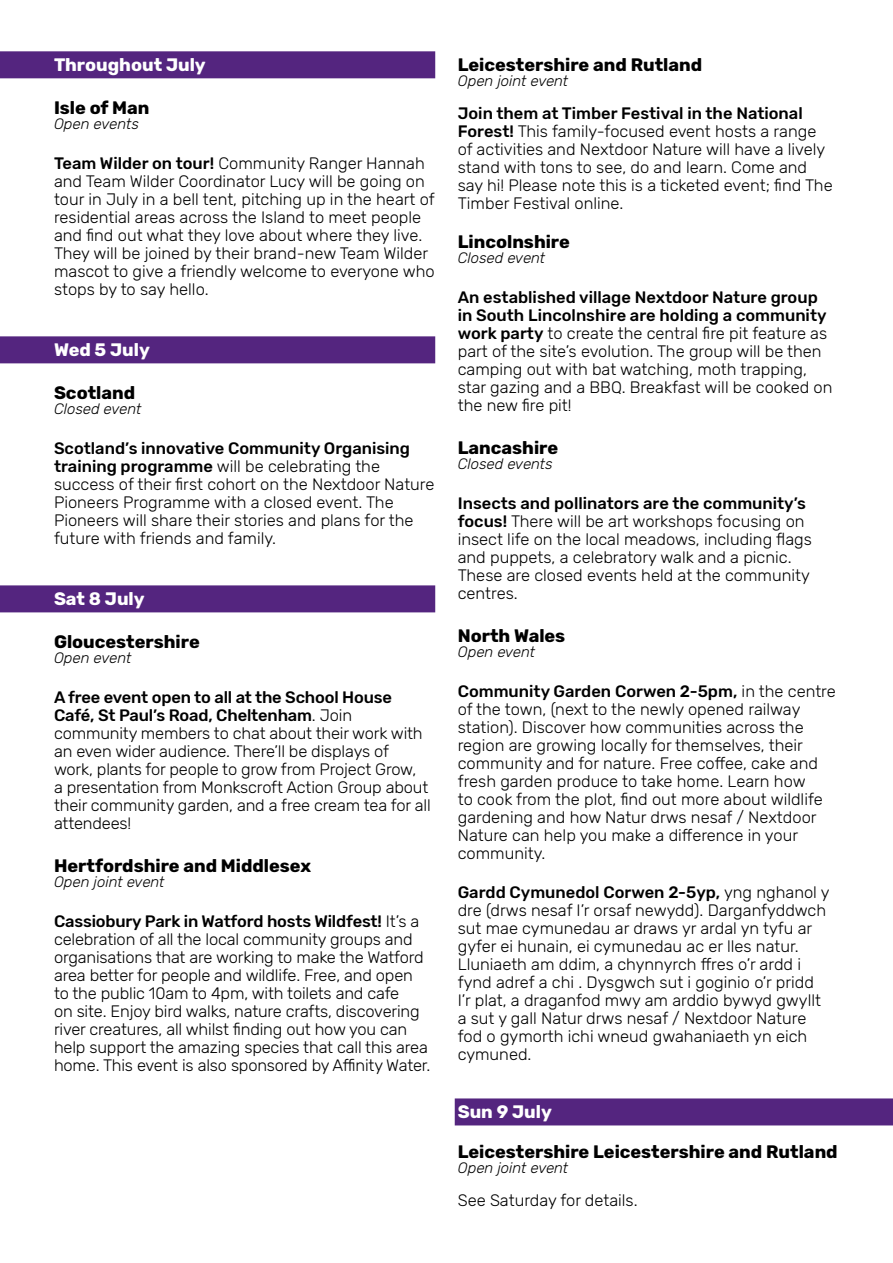
<style>
.page{position:relative;width:893px;height:1263px;background:#fff}
.page>*{position:absolute;margin:0;border:0;box-sizing:border-box;transform-origin:0 0}
.Location{font:700 18px "Rubik";color:#000}
.Right_Date{font:700 18px "Rubik";color:#fff}
.listing{font:700 18px "Rubik";color:#000}
.Left_Date{font:700 18px "Rubik";color:#fff}
.listing-2{font:300 16.5px/18px "Rubik";color:#000}
.Event{font:italic 300 15px "Rubik";color:#000}
.s1{font-weight:500}
</style>
<div class="page">
<div style="left:0;top:51px;width:435px;height:27px;background:#54257f"></div>
<div style="left:0;top:336px;width:435px;height:27px;background:#54257f"></div>
<div style="left:0;top:585px;width:435px;height:27px;background:#54257f"></div>
<div style="left:455px;top:1098px;width:438px;height:27px;background:#54257f"></div>
<p class="Right_Date" style="left:54px;top:54px;width:153px">Throughout July</p>
<p class="Location" style="left:54px;top:97px;width:97px">Isle of Man</p>
<p class="Event" style="left:54px;top:116px;width:86px">Open events</p>
<p class="listing-2" style="left:54px;top:154px;width:382px"><span class="s1">Team Wilder on tour!</span> Community Ranger Hannah and Team Wilder Coordinator Lucy will be going on tour in July in a bell tent, pitching up in the heart of residential areas across the Island to meet people and find out what they love about where they live.<br>They will be joined by their brand-new Team Wilder mascot to give a friendly welcome to everyone who stops by to say hello.</p>
<p class="Right_Date" style="left:54px;top:339px;width:97px">Wed 5 July</p>
<p class="Location" style="left:54px;top:382px;width:83px">Scotland</p>
<p class="Event" style="left:54px;top:401px;width:89px">Closed event</p>
<p class="listing-2" style="left:54px;top:439px;width:382px"><span class="s1">Scotland’s innovative Community Organising training programme</span> will be celebrating the success of their first cohort on the Nextdoor Nature Pioneers Programme with a closed event. The Pioneers will share their stories and plans for the future with friends and family.</p>
<p class="Right_Date" style="left:54px;top:588px;width:92px">Sat 8 July</p>
<p class="Location" style="left:54px;top:631px;width:147px">Gloucestershire</p>
<p class="Event" style="left:54px;top:650px;width:79px">Open event</p>
<p class="listing-2" style="left:54px;top:688px;width:378px"><span class="s1">A free event open to all at the School House Café, St Paul’s Road, Cheltenham</span>. Join community members to chat about their work with an even wider audience. There’ll be displays of work, plants for people to grow from Project Grow,<br>a presentation from Monkscroft Action Group about their community garden, and a free cream tea for all attendees!</p>
<p class="Location" style="left:54px;top:855px;width:259px">Hertfordshire and Middlesex</p>
<p class="Event" style="left:54px;top:873px;width:112px">Open joint event</p>
<p class="listing-2" style="left:54px;top:912px;width:378px"><span class="s1">Cassiobury Park in Watford hosts Wildfest!</span> It’s a celebration of all the local community groups and organisations that are working to make the Watford area better for people and wildlife. Free, and open to the public 10am to 4pm, with toilets and cafe<br>on site. Enjoy bird walks, nature crafts, discovering river creatures, all whilst finding out how you can help support the amazing species that call this area home. This event is also sponsored by Affinity Water.</p>
<p class="listing" style="left:458px;top:54px;width:246px">Leicestershire and Rutland</p>
<p class="Event" style="left:458px;top:72px;width:112px">Open joint event</p>
<p class="listing-2" style="left:458px;top:105px;width:376px"><span class="s1">Join them at Timber Festival in the National Forest!</span> This family-focused event hosts a range of activities and Nextdoor Nature will have a lively stand with tons to see, do and learn. Come and say hi! Please note this is a ticketed event; find The Timber Festival online.</p>
<p class="Location" style="left:458px;top:232px;width:114px">Lincolnshire</p>
<p class="Event" style="left:458px;top:250px;width:89px">Closed event</p>
<p class="listing-2" style="left:458px;top:289px;width:376px"><span class="s1">An established village Nextdoor Nature group in South Lincolnshire are holding a community work party</span> to create the central fire pit feature as part of the site’s evolution. The group will be then camping out with bat watching, moth trapping, star gazing and a BBQ. Breakfast will be cooked on the new fire pit!</p>
<p class="Location" style="left:458px;top:437px;width:102px">Lancashire</p>
<p class="Event" style="left:458px;top:456px;width:96px">Closed events</p>
<p class="listing-2" style="left:458px;top:495px;width:356px"><span class="s1">Insects and pollinators are the community’s focus!</span> There will be art workshops focusing on insect life on the local meadows, including flags and puppets, a celebratory walk and a picnic.<br>These are closed events held at the community centres.</p>
<p class="Location" style="left:458px;top:625px;width:109px">North Wales</p>
<p class="Event" style="left:458px;top:644px;width:79px">Open event</p>
<p class="listing-2" style="left:458px;top:682px;width:380px"><span class="s1">Community Garden Corwen 2-5pm,</span> in the centre of the town, (next to the newly opened railway station). Discover how communities across the region are growing locally for themselves, their community and for nature. Free coffee, cake and fresh garden produce to take home. Learn how<br>to cook from the plot, find out more about wildlife gardening and how Natur drws nesaf / Nextdoor Nature can help you make a difference in your community.</p>
<p class="listing-2" style="left:458px;top:884px;width:373px"><span class="s1">Gardd Cymunedol Corwen 2-5yp,</span> yng nghanol y dre (drws nesaf I’r orsaf newydd). Darganfyddwch sut mae cymunedau ar draws yr ardal yn tyfu ar gyfer ei hunain, ei cymunedau ac er lles natur.<br>Lluniaeth am ddim, a chynnyrch ffres o’r ardd i fynd adref a chi . Dysgwch sut i goginio o’r pridd I’r plat, a draganfod mwy am arddio bywyd gwyllt a sut y gall Natur drws nesaf / Nextdoor Nature fod o gymorth ichi wneud gwahaniaeth yn eich cymuned.</p>
<p class="Left_Date" style="left:458px;top:1101px;width:96px">Sun 9 July</p>
<p class="Location" style="left:458px;top:1141px;width:381px">Leicestershire Leicestershire and Rutland</p>
<p class="Event" style="left:458px;top:1159px;width:112px">Open joint event</p>
<p class="listing-2" style="left:458px;top:1191px;width:181px">See Saturday for details.</p>
</div>
